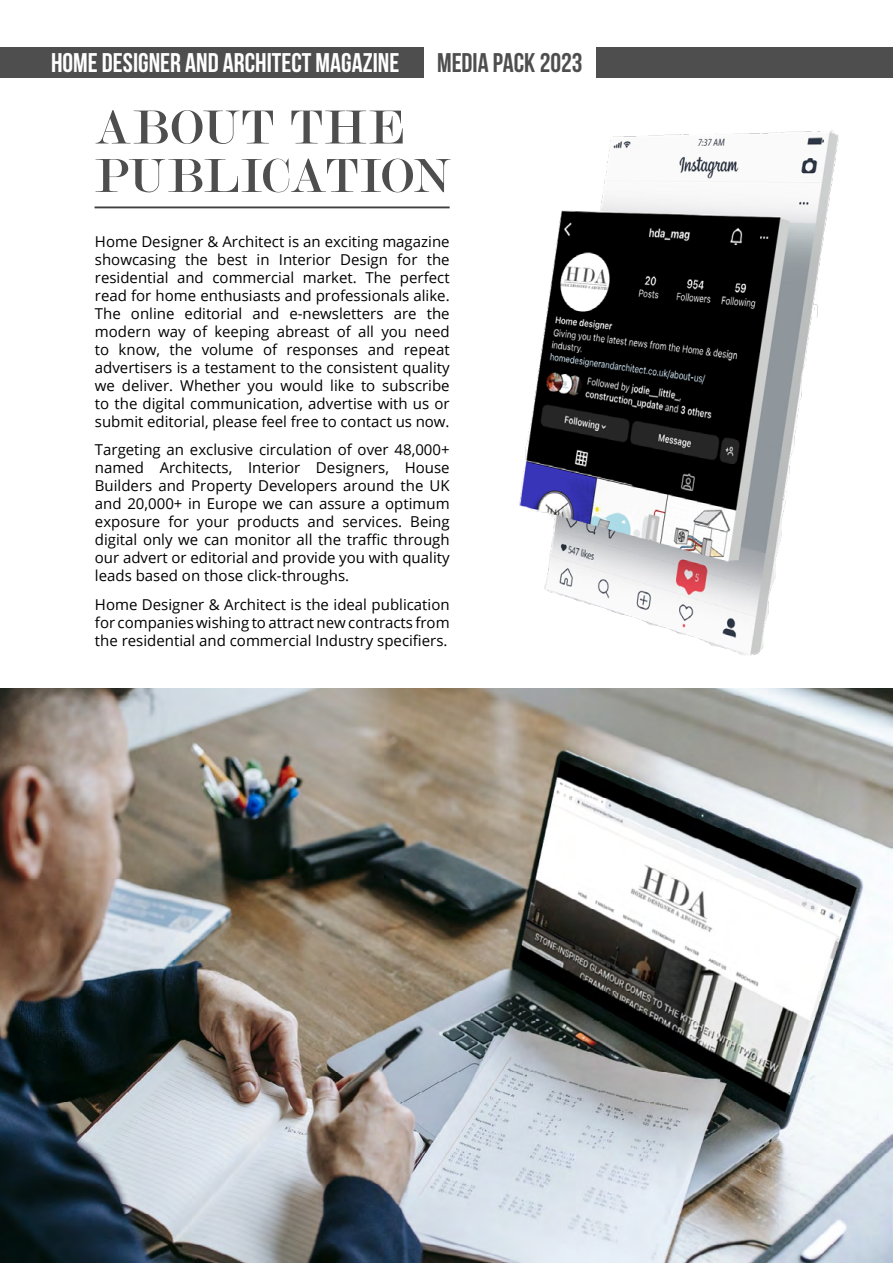
<style>
.page{position:relative;width:893px;height:1263px;background:#fff}
.page>*{position:absolute;margin:0;border:0;box-sizing:border-box;transform-origin:0 0}
.t1{font:51px/48.4px "Modern";letter-spacing:.025em;color:#4e4e4e}
.t2{font:700 27px "Bebas Neue";color:#fff}
.t3{font:700 27px "Bebas Neue";color:#4e4e4e}
.t4{font:15px/18px "Open Sans";color:#000;text-align:justify}
</style>
<div class="page">
<div style="left:0;top:48px;width:893px;height:30px;background:#4e4e4e"></div>
<hr style="left:95px;top:206px;width:355px;height:2px;background:#000">
<div style="left:424px;top:46px;width:171px;height:34px;background:#fff"></div>
<img style="left:0;top:689px;width:893px;height:574px">
<img style="left:490px;top:130px;width:367px;height:559px">
<svg style="left:892px;top:1193px;width:1px;height:43px"></svg>
<h2 class="t2" style="left:51px;top:48px;width:350px">HOME DESIGNER AND ARCHITECT MAGAZINE</h2>
<h2 class="t3" style="left:437px;top:48px;width:147px">MEDIA PACK 2023</h2>
<h1 class="t1" style="left:95px;top:104px;width:356px">ABOUT THE<br>PUBLICATION</h1>
<p class="t4" style="left:95px;top:232px;width:356px">Home Designer &amp; Architect is an exciting magazine showcasing the best in Interior Design for the residential and commercial market. The perfect read for home enthusiasts and professionals alike.<br>The online editorial and e-newsletters are the modern way of keeping abreast of all you need to know, the volume of responses and repeat advertisers is a testament to the consistent quality we deliver. Whether you would like to subscribe to the digital communication, advertise with us or submit editorial, please feel free to contact us now.</p>
<p class="t4" style="left:95px;top:440px;width:356px">Targeting an exclusive circulation of over 48,000+ named Architects, Interior Designers, House Builders and Property Developers around the UK and 20,000+ in Europe we can assure a optimum exposure for your products and services. Being digital only we can monitor all the traffic through our advert or editorial and provide you with quality leads based on those click-throughs.</p>
<p class="t4" style="left:95px;top:595px;width:356px">Home Designer &amp; Architect is the ideal publication for companies wishing to attract new contracts from the residential and commercial Industry specifiers.</p>
</div>
